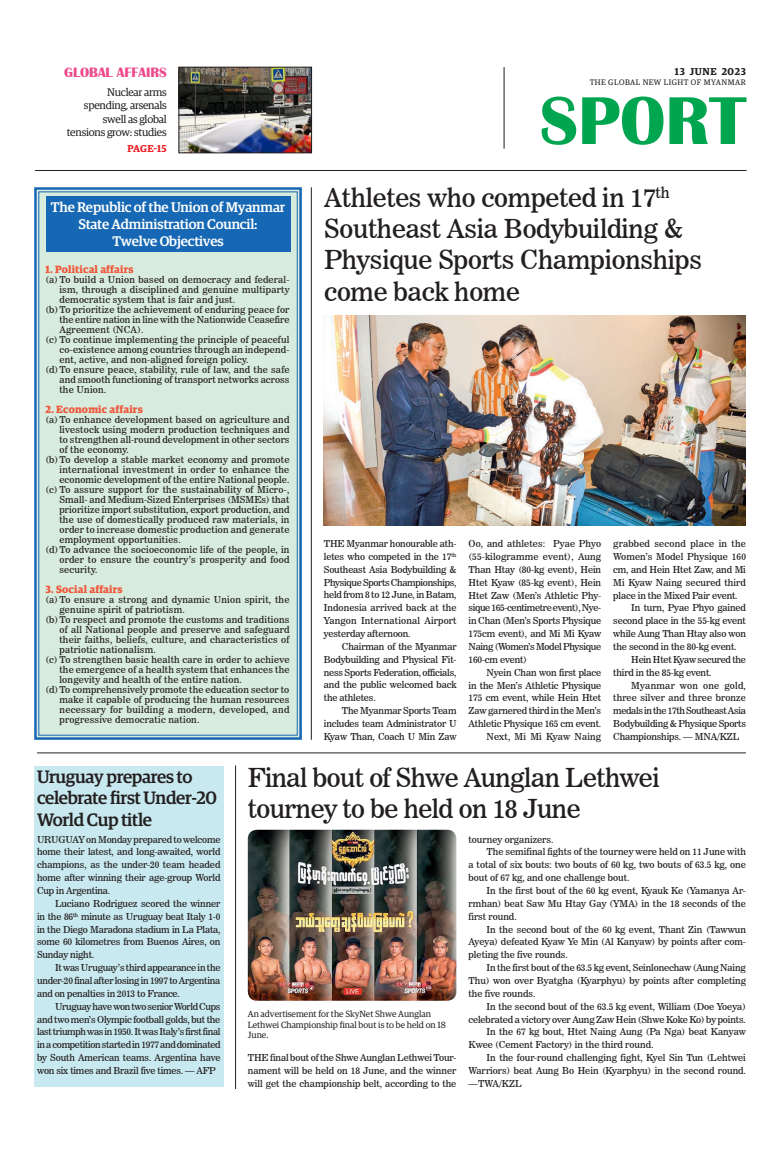
<style>
.page{position:relative;width:773px;height:1152px;background:#fff}
.page>*{position:absolute;margin:0;border:0;box-sizing:border-box;transform-origin:0 0}
._2_Clm_Head{font:26px/31.2px "News 706 BT Roman C";letter-spacing:-.01em;color:#231f20}
._2_Clm_Head-2{font:500 18px/21.6px "Guardian Egyp";letter-spacing:-.02em;color:#231f20}
.Brief_Head{font:500 14px/16.8px "Guardian Egyp";letter-spacing:-.01em;color:#fff;text-align:center}
.t1{font:700 14px "Britannic";color:#ef488a}
.t2{font:11px/13.2px "Guardian Egyp";letter-spacing:-.02em;color:#231f20;text-align:right}
.Sub_Body{font:700 10.5px "Guardian Egyp";letter-spacing:.02em;color:#f0593e}
.t3{font:600 10px "Guardian Egyp";letter-spacing:.06em;color:#231f20}
.Spill_Style{font:600 10px "Guardian Egyp";letter-spacing:.005em;color:#ee1d23}
._2nd_Body{font:9.5px/12.9px "News 706 BT Roman C";color:#231f20;text-align:justify}
.Normal_Para{font:9.5px/12.9px "News 706 BT Roman C";color:#231f20;text-align:justify}
._2nd_Body-2{font:9.5px/10px "News 706 BT Roman C";letter-spacing:.02em;color:#231f20}
._2nd_Body-3{font:9.5px/12.9px "News 706 BT Roman C";letter-spacing:-.025em;color:#231f20}
.t4{font:9px/10.8px "Guardian Egyp";color:#231f20}
.t5{font:8px "Guardian Egyp";letter-spacing:.06em;color:#231f20}
</style>
<div class="page">
<svg style="left:541px;top:97px;width:205px;height:48px"></svg>
<hr style="left:35px;top:170px;width:711px;height:1px;background:#231f20">
<hr style="left:504px;top:67px;width:1px;height:82px;background:#231f20">
<div style="left:34px;top:766px;width:190px;height:321px;background:#c8e9ef"></div>
<img style="left:181px;top:69px;width:129px;height:82px">
<div style="left:179px;top:67px;width:133px;height:86px;border:1px solid #231f20"></div>
<div style="left:34px;top:187px;width:268px;height:553px;background:#d8ecdd"></div>
<div style="left:46px;top:196px;width:244px;height:56px;background:#1768b4"></div>
<img style="left:324px;top:316px;width:422px;height:210px">
<hr style="left:37px;top:753px;width:709px;height:1px;background:#231f20">
<img style="left:248px;top:830px;width:208px;height:171px">
<hr style="left:235px;top:766px;width:1px;height:323px;background:#231f20">
<hr style="left:311px;top:187px;width:1px;height:553px;background:#231f20">
<p class="t1" style="left:64px;top:64px;width:104px">GLOBAL AFFAIRS</p>
<p class="t2" style="left:67px;top:85px;width:101px">Nuclear arms spending, arsenals swell as global tensions grow: studies</p>
<p class="Spill_Style" style="left:127px;top:141px;width:41px">PAGE-15</p>
<p class="t3" style="left:675px;top:64px;width:72px">13 JUNE 2023</p>
<p class="t5" style="left:589px;top:76px;width:158px">THE GLOBAL NEW LIGHT OF MYANMAR</p>
<p class="_2_Clm_Head" style="left:324px;top:182px;width:379px">Athletes who competed in 17<sup>th<br></sup>Southeast Asia Bodybuilding &amp;<br>Physique Sports Championships come back home</p>
<p class="Brief_Head" style="left:51px;top:198px;width:236px">The Republic of the Union of Myanmar<br>State Administration Council:</p>
<p class="Brief_Head" style="left:112px;top:231px;width:113px">Twelve Objectives</p>
<p class="Sub_Body" style="left:45px;top:261px;width:90px">1. Political affairs</p>
<p class="_2nd_Body" style="left:59px;top:274px;width:231px;line-height:10px;text-indent:-14px">(a)To build a Union based on democracy and federal&shy;ism, through a disciplined and genuine multiparty democratic system that is fair and just.</p>
<p class="_2nd_Body" style="left:59px;top:304px;width:231px;line-height:10px;text-indent:-14px">(b)To prioritize the achievement of enduring peace for the entire nation in line with the Nationwide Ceasefire Agreement (NCA).</p>
<p class="_2nd_Body" style="left:59px;top:334px;width:231px;line-height:10px;text-indent:-14px">(c) To continue implementing the principle of peaceful co-existence among countries through an independ&shy;ent, active, and non-aligned foreign policy.</p>
<p class="_2nd_Body" style="left:59px;top:364px;width:231px;line-height:10px;text-indent:-14px">(d)To ensure peace, stability, rule of law, and the safe and smooth functioning of transport networks across the Union.</p>
<p class="Sub_Body" style="left:45px;top:401px;width:99px">2. Economic affairs</p>
<p class="_2nd_Body" style="left:59px;top:414px;width:231px;line-height:10px;text-indent:-14px">(a)To enhance development based on agriculture and livestock using modern production techniques and to strengthen all-round development in other sectors of the economy.</p>
<p class="_2nd_Body" style="left:59px;top:454px;width:231px;line-height:10px;text-indent:-14px">(b)To develop a stable market economy and promote international investment in order to enhance the economic development of the entire National people.</p>
<p class="_2nd_Body" style="left:59px;top:484px;width:231px;line-height:10px;text-indent:-14px">(c) To assure support for the sustainability of Micro-, Small- and Medium-Sized Enterprises (MSMEs) that prioritize import substitution, export production, and the use of domestically produced raw materials, in order to increase domestic production and generate employment opportunities.</p>
<p class="_2nd_Body" style="left:59px;top:544px;width:231px;line-height:10px;text-indent:-14px">(d)To advance the socioeconomic life of the people, in order to ensure the country’s prosperity and food security.</p>
<p class="Sub_Body" style="left:45px;top:581px;width:79px">3. Social affairs</p>
<p class="_2nd_Body-2" style="left:59px;top:594px;width:231px;text-indent:-14px">(a)To ensure a strong and dynamic Union spirit, the genuine spirit of patriotism.</p>
<p class="_2nd_Body" style="left:59px;top:614px;width:231px;line-height:10px;text-indent:-14px">(b)To respect and promote the customs and traditions of all National people and preserve and safeguard their faiths, beliefs, culture, and characteristics of patriotic nationalism.</p>
<p class="_2nd_Body" style="left:59px;top:654px;width:231px;line-height:10px;text-indent:-14px">(c) To strengthen basic health care in order to achieve the emergence of a health system that enhances the longevity and health of the entire nation.</p>
<p class="_2nd_Body" style="left:59px;top:684px;width:231px;line-height:10px;text-indent:-14px">(d)To comprehensively promote the education sector to make it capable of producing the human resources necessary for building a modern, developed, and progressive democratic nation.</p>
<p class="Normal_Para" style="left:324px;top:537px;width:134px">THE Myanmar honourable ath&shy;letes who competed in the 17<sup>th </sup>Southeast Asia Bodybuilding &amp; Physique Sports Championships, held from 8 to 12 June, in Batam, Indonesia arrived back at the Yangon International Airport yesterday afternoon.</p>
<p class="_2nd_Body" style="left:324px;top:640px;width:134px;text-indent:18px">Chairman of the Myanmar Bodybuilding and Physical Fit&shy;ness Sports Federation, officials, and the public welcomed back the athletes.</p>
<p class="_2nd_Body" style="left:324px;top:704px;width:134px;text-indent:18px">The Myanmar Sports Team includes team Administrator U Kyaw Than, Coach U Min Zaw</p>
<p class="_2nd_Body" style="left:468px;top:537px;width:134px">Oo, and athletes: Pyae Phyo (55-kilogramme event), Aung Than Htay (80-kg event), Hein Htet Kyaw (85-kg event), Hein Htet Zaw (Men’s Athletic Phy&shy;sique 165-centimetre event), Nye&shy;in Chan (Men’s Sports Physique 175cm event), and Mi Mi Kyaw Naing (Women’s Model Physique 160-cm event)</p>
<p class="_2nd_Body" style="left:468px;top:666px;width:134px;text-indent:18px">Nyein Chan won first place in the Men’s Athletic Physique 175 cm event, while Hein Htet Zaw garnered third in the Men’s Athletic Physique 165 cm event.</p>
<p class="_2nd_Body" style="left:486px;top:730px;width:116px">Next, Mi Mi Kyaw Naing</p>
<p class="_2nd_Body" style="left:613px;top:537px;width:134px">grabbed second place in the Women’s Model Physique 160 cm, and Hein Htet Zaw, and Mi Mi Kyaw Naing secured third place in the Mixed Pair event.</p>
<p class="_2nd_Body" style="left:613px;top:602px;width:134px;text-indent:18px">In turn, Pyae Phyo gained second place in the 55-kg event while Aung Than Htay also won the second in the 80-kg event.</p>
<p class="_2nd_Body-3" style="left:613px;top:653px;width:134px;text-indent:18px">Hein Htet Kyaw secured the third in the 85-kg event.</p>
<p class="_2nd_Body" style="left:613px;top:679px;width:134px;text-indent:18px">Myanmar won one gold, three silver and three bronze medals in the 17th Southeast Asia Bodybuilding &amp; Physique Sports Championships. — MNA/KZL</p>
<p class="_2_Clm_Head" style="left:248px;top:762px;width:413px">Final bout of Shwe Aunglan Lethwei tourney to be held on 18 June</p>
<p class="_2_Clm_Head-2" style="left:37px;top:764px;width:181px">Uruguay prepares to celebrate first Under-20<br>World Cup title</p>
<p class="Normal_Para" style="left:37px;top:833px;width:185px">URUGUAY on Monday prepared to welcome home their latest, and long-awaited, world champions, as the under-20 team headed home after winning their age-group World Cup in Argentina.</p>
<p class="_2nd_Body" style="left:37px;top:897px;width:185px;text-indent:18px">Luciano Rodriguez scored the winner in the 86<sup>th</sup> minute as Uruguay beat Italy 1-0 in the Diego Maradona stadium in La Plata, some 60 kilometres from Buenos Aires, on Sunday night.</p>
<p class="_2nd_Body" style="left:37px;top:961px;width:185px;text-indent:18px">It was Uruguay’s third appearance in the under-20 final after losing in 1997 to Argentina and on penalties in 2013 to France.</p>
<p class="_2nd_Body" style="left:37px;top:1000px;width:185px;text-indent:18px">Uruguay have won two senior World Cups and two men’s Olympic football golds, but the last triumph was in 1950. It was Italy’s first final in a competition started in 1977 and dominated by South American teams. Argentina have won six times and Brazil five times. — AFP</p>
<p class="Normal_Para" style="left:468px;top:833px;width:86px">tourney organizers.</p>
<p class="_2nd_Body" style="left:468px;top:846px;width:279px;text-indent:18px">The semifinal fights of the tourney were held on 11 June with a total of six bouts: two bouts of 60 kg, two bouts of 63.5 kg, one bout of 67 kg, and one challenge bout.</p>
<p class="_2nd_Body" style="left:468px;top:884px;width:279px;text-indent:18px">In the first bout of the 60 kg event, Kyauk Ke (Yamanya Ar&shy;rmhan) beat Saw Mu Htay Gay (YMA) in the 18 seconds of the first round.</p>
<p class="_2nd_Body" style="left:468px;top:923px;width:279px;text-indent:18px">In the second bout of the 60 kg event, Thant Zin (Tawwun Ayeya) defeated Kyaw Ye Min (Al Kanyaw) by points after com&shy;pleting the five rounds.</p>
<p class="_2nd_Body" style="left:468px;top:961px;width:279px;text-indent:18px">In the first bout of the 63.5 kg event, Seinlonechaw (Aung Naing Thu) won over Byatgha (Kyarphyu) by points after completing the five rounds.</p>
<p class="_2nd_Body" style="left:468px;top:1000px;width:279px;text-align:right">In the second bout of the 63.5 kg event, William (Doe Yoeya) celebrated a victory over Aung Zaw Hein (Shwe Koke Ko) by points.</p>
<p class="_2nd_Body" style="left:468px;top:1026px;width:279px;text-indent:18px">In the 67 kg bout, Htet Naing Aung (Pa Nga) beat Kanyaw<br>Kwee (Cement Factory) in the third round.</p>
<p class="_2nd_Body" style="left:468px;top:1051px;width:279px;text-indent:18px">In the four-round challenging fight, Kyel Sin Tun (Lehtwei Warriors) beat Aung Bo Hein (Kyarphyu) in the second round. —TWA/KZL</p>
<p class="t4" style="left:248px;top:1008px;width:200px">An advertisement for the SkyNet Shwe Aunglan<br>Lethwei Championship final bout is to be held on 18<br>June.</p>
<p class="Normal_Para" style="left:248px;top:1051px;width:210px">THE final bout of the Shwe Aunglan Lethwei Tour&shy;nament will be held on 18 June, and the winner will get the championship belt, according to the</p>
</div>
